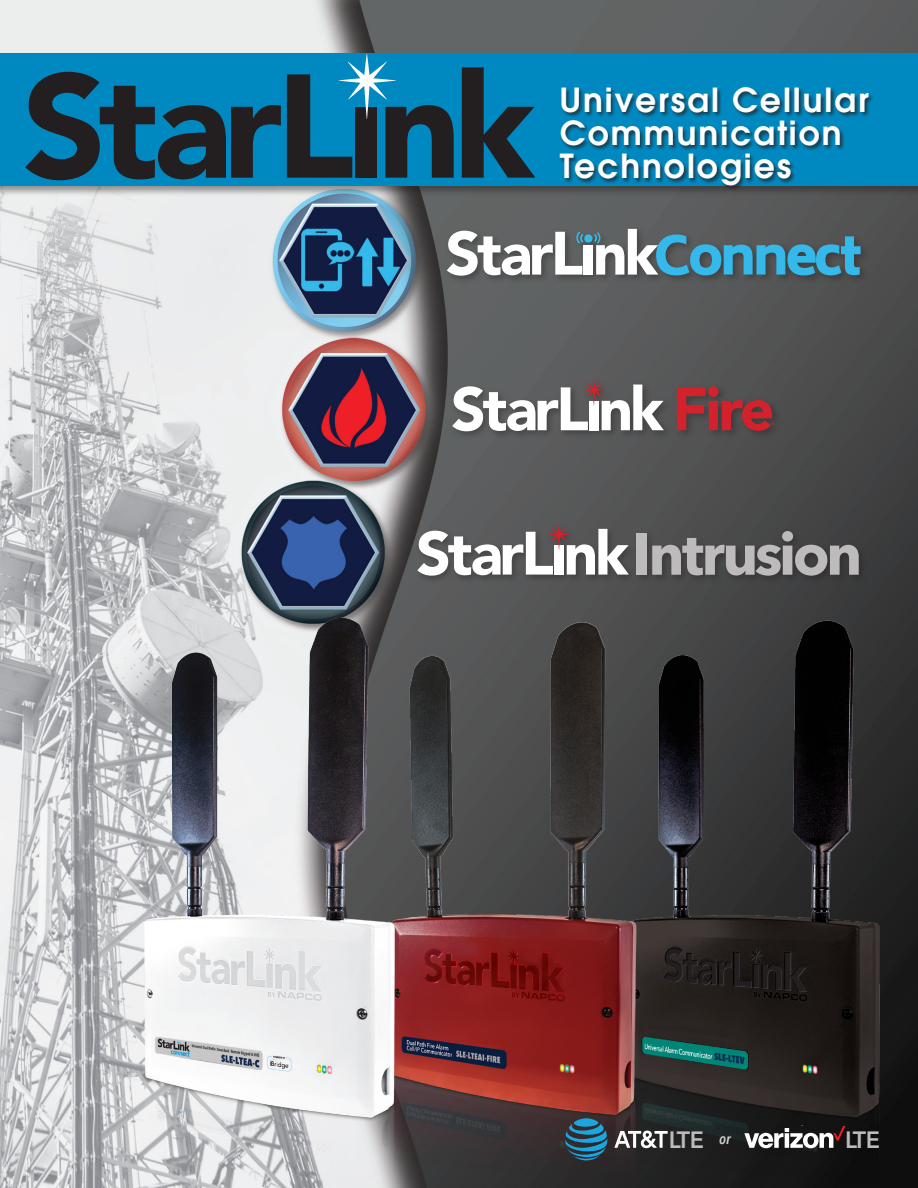
<style>
.page{position:relative;width:918px;height:1188px;background:#fff}
.page>*{position:absolute;margin:0;border:0;box-sizing:border-box;transform-origin:0 0}
.t1{font:700 58.5px "Avenir Next LT Pro";letter-spacing:-.05em;color:#bdbbbb}
.t2{font:800 51.9px "Biryani";letter-spacing:-.06em;color:#35b8ea}
.t3{font:600 33px/33px "Avant Garde";letter-spacing:.06em;color:#fff}
.t4{font:600 23.4px "Avenir Next LT Pro";letter-spacing:-.095em;color:#bdbbbb}
.t5{font:italic 600 condensed 15px "Avenir Next LT Pro";color:#d3d0ce}
</style>
<div class="page">
<img style="left:0;top:0;width:918px;height:1188px">
<div style="left:0;top:51px;width:918px;height:146px;background:#231f20;opacity:.45"></div>
<div style="left:0;top:53px;width:918px;height:133px;background:#0089c1"></div>
<svg style="left:25px;top:72px;width:256px;height:108px"></svg>
<svg style="left:462px;top:67px;width:73px;height:111px"></svg>
<svg style="left:287px;top:54px;width:167px;height:124px"></svg>
<img style="left:627px;top:618px;width:257px;height:570px">
<img style="left:399px;top:622px;width:241px;height:566px">
<div style="left:559px;top:87px;width:315px;height:104px;background:#231f20;opacity:.75"></div>
<div style="left:445px;top:226px;width:425px;height:59px;background:#231f20;opacity:.4"></div>
<svg style="left:447px;top:229px;width:211px;height:47px"></svg>
<div style="left:450px;top:377px;width:332px;height:63px;background:#231f20;opacity:.4"></div>
<svg style="left:452px;top:379px;width:212px;height:52px"></svg>
<svg style="left:677px;top:386px;width:97px;height:45px;background:#8a383c"></svg>
<div style="left:415px;top:521px;width:453px;height:64px;background:#231f20;opacity:.4"></div>
<svg style="left:417px;top:523px;width:212px;height:53px"></svg>
<img style="left:140px;top:615px;width:259px;height:573px">
<svg style="left:744px;top:1126px;width:101px;height:22px"></svg>
<svg style="left:614px;top:1131px;width:54px;height:17px"></svg>
<svg style="left:565px;top:1118px;width:42px;height:42px;background:#27607a"></svg>
<p class="t3" style="left:560px;top:83px;width:310px">Universal Cellular<br>Communication<br>Technologies</p>
<p class="t2" style="left:654px;top:223px;width:209px">Connect</p>
<p class="t1" style="left:632px;top:518px;width:232px">Intrusion</p>
<p class="t4" style="left:669px;top:1126px;width:37px">LTE</p>
<p class="t5" style="left:719px;top:1130px;width:13px">or</p>
<p class="t4" style="left:845px;top:1126px;width:37px">LTE</p>
</div>
